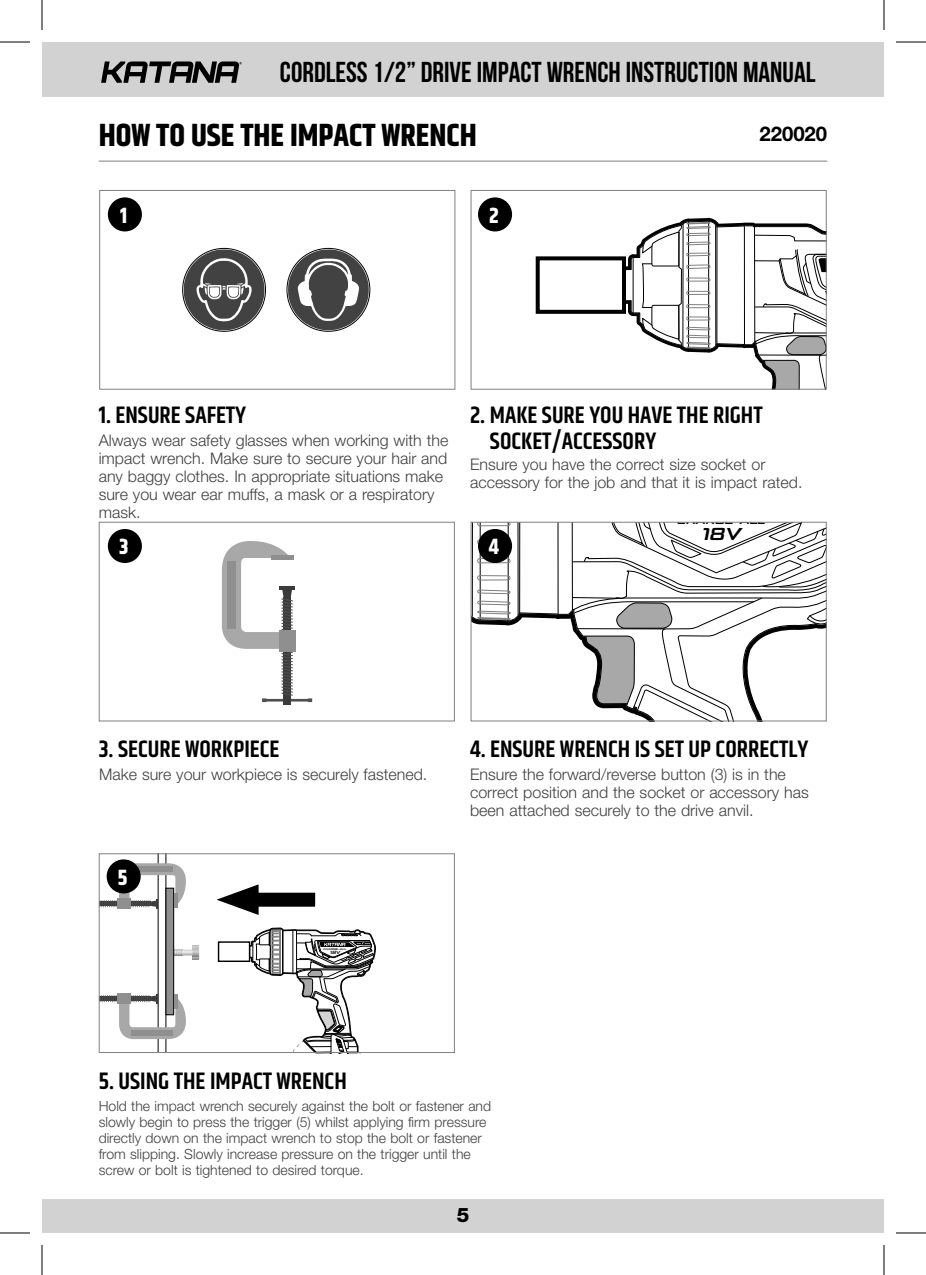
<style>
.page{position:relative;width:926px;height:1275px;background:#fff}
.page>*{position:absolute;margin:0;border:0;box-sizing:border-box;transform-origin:0 0}
.t1{font:700 32px "Khand";color:#000}
.t2{font:700 28.8px "Bebas Neue";color:#000}
.t3{font:600 24px "Khand";color:#000}
.t4{font:700 22px "Khand";color:#fff}
.t5{font:700 20.4px "Helvetica Neue";color:#000}
.t6{font:800 20px "Helvetica Neue";color:#000}
.t7{font:italic 700 17.2px "Bunken Tech Sans Std Wide";color:#000}
.t8{font:300 16px/18px "Helvetica Neue";color:#404040}
.t9{font:300 14px/16px "Helvetica Neue";color:#404040}
.t10{font:italic 700 10px "Bunken Tech Sans Std Wide";color:#000}
.t11{font:italic 700 4.4px "Bunken Tech Sans Std Wide";color:#000}
.t12{font:italic 700 2.6px "Bunken Tech Sans Std Wide";color:#000}
</style>
<div class="page">
<div style="left:42px;top:42px;width:842px;height:54px;background:#d2d2d2"></div>
<div style="left:42px;top:1199px;width:842px;height:34px;background:#d2d2d2"></div>
<svg style="left:101px;top:61px;width:141px;height:22px"></svg>
<svg style="left:250px;top:927px;width:126px;height:124px"></svg>
<div style="left:218px;top:941px;width:32px;height:21px;border:1px solid #000"></div>
<svg style="left:101px;top:855px;width:99px;height:196px"></svg>
<div style="left:132px;top:1030px;width:41px;height:5px;background:#8f8f8f"></div>
<div style="left:117px;top:993px;width:14px;height:10px;background:#8f8f8f"></div>
<div style="left:99px;top:853px;width:356px;height:200px;border:1px solid #818181"></div>
<hr style="left:99px;top:161px;width:728px;height:1px;background:#818181">
<svg style="left:626px;top:218px;width:199px;height:170px"></svg>
<div style="left:536px;top:256px;width:90px;height:58px;border:4px solid #000"></div>
<div style="left:471px;top:190px;width:356px;height:200px;border:1px solid #818181"></div>
<div style="left:99px;top:190px;width:356px;height:200px;border:1px solid #818181"></div>
<svg style="left:217px;top:884px;width:99px;height:31px"></svg>
<svg style="left:473px;top:524px;width:352px;height:195px"></svg>
<div style="left:471px;top:522px;width:356px;height:199px;border:1px solid #818181"></div>
<div style="left:99px;top:522px;width:356px;height:199px;border:1px solid #818181"></div>
<svg style="left:288px;top:249px;width:81px;height:81px"></svg>
<svg style="left:184px;top:249px;width:80px;height:81px"></svg>
<div style="left:108px;top:197px;width:34px;height:34px;background:#000;border-radius:50%"></div>
<div style="left:108px;top:529px;width:34px;height:34px;background:#000;border-radius:50%"></div>
<div style="left:478px;top:197px;width:34px;height:34px;background:#000;border-radius:50%"></div>
<div style="left:478px;top:529px;width:34px;height:34px;background:#000;border-radius:50%"></div>
<div style="left:107px;top:859px;width:34px;height:34px;background:#000;border-radius:50%"></div>
<div style="left:284px;top:597px;width:7px;height:107px;background:#3b3b3b"></div>
<svg style="left:222px;top:541px;width:90px;height:161px"></svg>
<div style="left:228px;top:561px;width:8px;height:67px;background:#8f8f8f"></div>
<div style="left:279px;top:629px;width:17px;height:22px;background:#8f8f8f"></div>
<hr style="left:0;top:42px;width:30px;height:1px;background:#000">
<hr style="left:896px;top:42px;width:30px;height:1px;background:#000">
<hr style="left:0;top:1232px;width:30px;height:1px;background:#000">
<hr style="left:896px;top:1232px;width:30px;height:1px;background:#000">
<hr style="left:42px;top:0;width:1px;height:30px;background:#000">
<hr style="left:42px;top:1245px;width:1px;height:30px;background:#000">
<hr style="left:884px;top:0;width:1px;height:30px;background:#000">
<hr style="left:884px;top:1245px;width:1px;height:30px;background:#000">
<h2 class="t2" style="left:280px;top:56px;width:537px">CORDLESS 1/2” DRIVE IMPACT WRENCH INSTRUCTION MANUAL</h2>
<p class="t1" style="left:99px;top:112px;width:379px">HOW TO USE THE IMPACT WRENCH</p>
<p class="t4" style="left:120px;top:199px;width:9px">1</p>
<p class="t4" style="left:489px;top:199px;width:11px">2</p>
<p class="t5" style="left:759px;top:121px;width:69px">220020</p>
<p class="t3" style="left:99px;top:399px;width:149px">1. ENSURE SAFETY</p>
<p class="t3" style="left:470px;top:399px;width:294px">2. MAKE SURE YOU HAVE THE RIGHT</p>
<p class="t8" style="left:99px;top:431px;width:351px">Always wear safety glasses when working with the</p>
<p class="t3" style="left:490px;top:425px;width:168px">SOCKET/ACCESSORY</p>
<p class="t8" style="left:99px;top:449px;width:350px">impact wrench. Make sure to secure your hair and any baggy clothes. In appropriate situations make sure you wear ear muffs, a mask or a respiratory mask.</p>
<p class="t8" style="left:470px;top:455px;width:334px">Ensure you have the correct size socket or accessory for the job and that it is impact rated.</p>
<p class="t10" style="left:677px;top:514px;width:90px">CHARGE-ALL</p>
<p class="t7" style="left:702px;top:523px;width:41px">18V</p>
<p class="t4" style="left:119px;top:531px;width:11px">3</p>
<p class="t4" style="left:489px;top:531px;width:12px">4</p>
<p class="t3" style="left:99px;top:733px;width:182px">3. SECURE WORKPIECE</p>
<p class="t8" style="left:99px;top:765px;width:330px">Make sure your workpiece is securely fastened.</p>
<p class="t4" style="left:118px;top:861px;width:11px">5</p>
<p class="t12" style="left:324px;top:947px;width:24px">CHARGE-ALL</p>
<p class="t11" style="left:330px;top:949px;width:12px">18V</p>
<p class="t3" style="left:470px;top:733px;width:340px">4. ENSURE WRENCH IS SET UP CORRECTLY</p>
<p class="t8" style="left:470px;top:765px;width:340px">Ensure the forward/reverse button (3) is in the correct position and the socket or accessory has been attached securely to the drive anvil.</p>
<p class="t3" style="left:99px;top:1065px;width:250px">5. USING THE IMPACT WRENCH</p>
<p class="t9" style="left:99px;top:1097px;width:394px">Hold the impact wrench securely against the bolt or fastener and slowly begin to press the trigger (5) whilst applying firm pressure directly down on the impact wrench to stop the bolt or fastener from slipping. Slowly increase pressure on the trigger until the screw or bolt is tightened to desired torque.</p>
<p class="t6" style="left:457px;top:1203px;width:14px">5</p>
</div>
